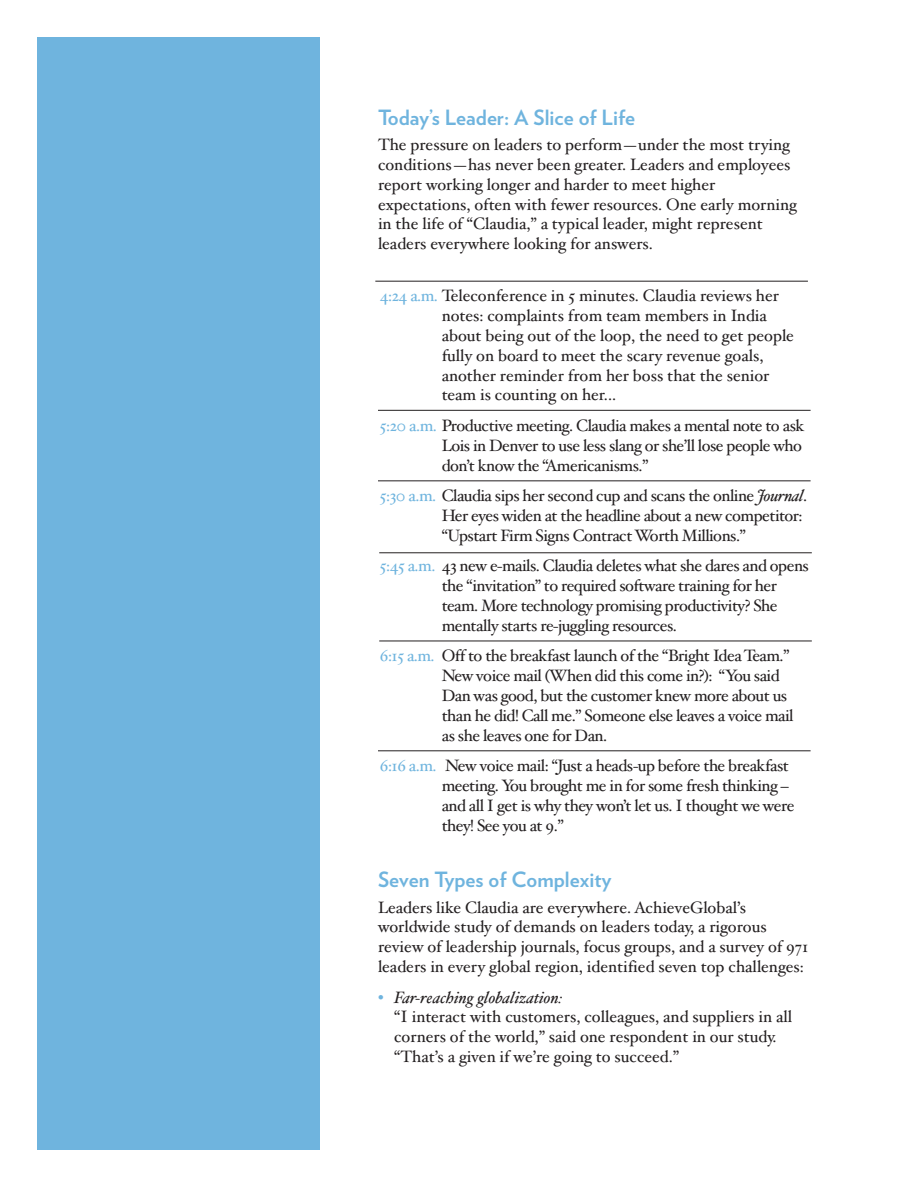
<style>
.page{position:relative;width:918px;height:1188px;background:#fff}
.page>*{position:absolute;margin:0;border:0;box-sizing:border-box;transform-origin:0 0}
.t1{font:700 21px "Verlag";color:#6fb4de}
.t2{font:16.5px/19.8px "Hoefler Txt";color:#231f20}
.t3{font:16.5px/19.8px "Hoefler Txt";letter-spacing:-.03em;color:#231f20}
.s1{color:#6fb4de}
.s2{font-style:italic}
</style>
<div class="page">
<div style="left:38px;top:38px;width:282px;height:1112px;background:#6fb4de"></div>
<hr style="left:375px;top:281px;width:433px;height:1px;background:#231f20">
<hr style="left:378px;top:410px;width:433px;height:1px;background:#231f20">
<hr style="left:378px;top:480px;width:433px;height:1px;background:#231f20">
<hr style="left:379px;top:552px;width:433px;height:1px;background:#231f20">
<hr style="left:379px;top:641px;width:433px;height:1px;background:#231f20">
<hr style="left:378px;top:750px;width:433px;height:1px;background:#231f20">
<p class="t1" style="left:378px;top:109px;width:259px">Today’s Leader: A Slice of Life</p>
<p class="t2" style="left:378px;top:137px;width:421px">The pressure on leaders to perform—under the most trying conditions—has never been greater. Leaders and employees report working longer and harder to meet higher expectations, often with fewer resources. One early morning in the life of “Claudia,” a typical leader, might represent leaders everywhere looking for answers.</p>
<p class="t2" style="left:442px;top:288px;width:354px;text-indent:-62px"><span class="s1">4:24 a.m.</span> Teleconference in 5 minutes. Claudia reviews her notes: complaints from team members in India about being out of the loop, the need to get people fully on board to meet the scary revenue goals, another reminder from her boss that the senior team is counting on her...</p>
<p class="t3" style="left:442px;top:417px;width:364px;text-indent:-62px"><span class="s1">5:20 a.m.</span> Productive meeting. Claudia makes a mental note to ask<br>Lois in Denver to use less slang or she’ll lose people who don’t know the “Americanisms.”</p>
<p class="t3" style="left:442px;top:488px;width:367px;text-indent:-62px"><span class="s1">5:30 a.m.</span> Claudia sips her second cup and scans the online <span class="s2">Journal</span>.<br>Her eyes widen at the headline about a new competitor: “Upstart Firm Signs Contract Worth Millions.”</p>
<p class="t3" style="left:442px;top:558px;width:369px;text-indent:-62px"><span class="s1">5:45 a.m.</span> 43 new e-mails. Claudia deletes what she dares and opens the “invitation” to required software training for her team. More technology promising productivity? She mentally starts re-juggling resources.</p>
<p class="t3" style="left:442px;top:648px;width:353px;text-indent:-62px"><span class="s1">6:15 a.m.</span> Off to the breakfast launch of the “Bright Idea Team.” New voice mail (When did this come in?): “You said Dan was good, but the customer knew more about us than he did! Call me.” Someone else leaves a voice mail as she leaves one for Dan.</p>
<p class="t3" style="left:442px;top:758px;width:354px;text-indent:-62px"><span class="s1">6:16 a.m.</span> New voice mail: “Just a heads-up before the breakfast meeting. You brought me in for some fresh thinking – and all I get is why they won’t let us. I thought we were they! See you at 9.”</p>
<p class="t1" style="left:378px;top:872px;width:235px">Seven Types of Complexity</p>
<p class="t2" style="left:378px;top:899px;width:432px">Leaders like Claudia are everywhere. AchieveGlobal’s worldwide study of demands on leaders today, a rigorous review of leadership journals, focus groups, and a survey of 971 leaders in every global region, identified seven top challenges:</p>
<p class="t2" style="left:394px;top:989px;width:399px;text-indent:-16px"><span class="s1">•</span> <span class="s2">Far-reaching globalization:<br></span>“I interact with customers, colleagues, and suppliers in all corners of the world,” said one respondent in our study. “That’s a given if we’re going to succeed.”</p>
</div>
